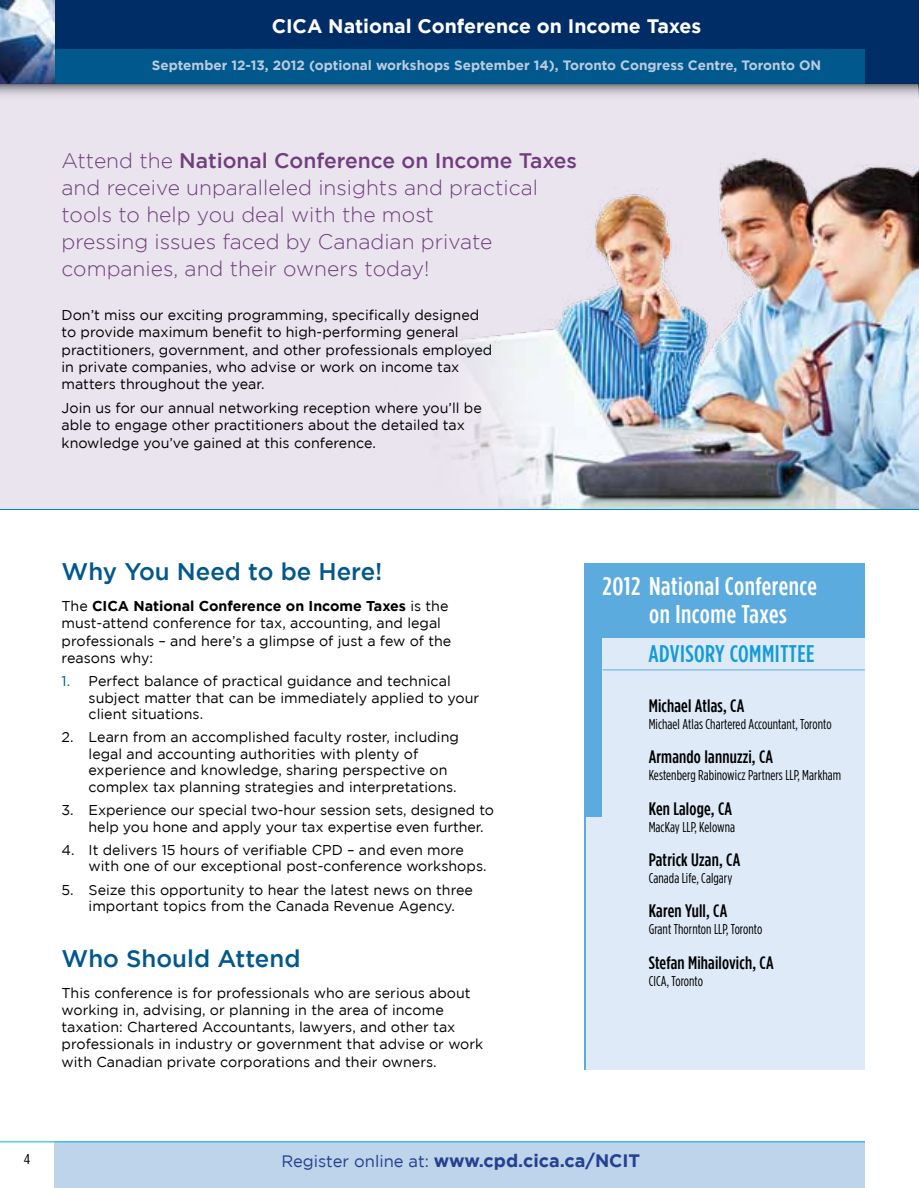
<style>
.page{position:relative;width:919px;height:1188px;background:#fff}
.page>*{position:absolute;margin:0;border:0;box-sizing:border-box;transform-origin:0 0}
.t1{font:500 25.5px/28.5px "Gotham Condensed";letter-spacing:.02em;color:#fff;scale:1.12 1}
.t2{font:500 24px "Gotham";color:#00588c}
.t3{font:500 24px "Gotham Condensed";letter-spacing:.02em;color:#139cd8;scale:1.06 1}
.t4{font:300 21px/27px "Gotham";color:#713e7d}
.t5{font:700 19.5px "Gotham";color:#fff}
.t6{font:500 18px "Gotham Condensed";letter-spacing:.01em;color:#000;scale:1.05 1}
.t7{font:700 18px "Gotham";color:#25408f}
.t8{font:14.25px/17.2px "Gotham";color:#000}
.t9{font:14.25px "Gotham Condensed";letter-spacing:.005em;color:#000}
.t10{font:14.25px "Gotham Condensed";letter-spacing:.005em;color:#000;scale:1.25 1}
.t11{font:700 13.5px "Gotham";color:#bacbe0}
.s1{font-weight:500}
.s2{font-weight:700}
.s3{color:#00588c}
.s4{font-weight:400;font-size:16.5px}
</style>
<div class="page">
<svg style="left:918px;top:84px;width:1px;height:17px"></svg>
<hr style="left:918px;top:0;width:1px;height:84px;background:#00588c">
<div style="left:0;top:0;width:918px;height:84px;background:#002d66"></div>
<div style="left:54px;top:50px;width:810px;height:34px;background:#00588c"></div>
<img style="left:0;top:0;width:54px;height:84px">
<div style="left:54px;top:1142px;width:810px;height:46px;background:#bed4ea"></div>
<hr style="left:0;top:1142px;width:864px;height:1px;background:#00aeef">
<div style="left:0;top:84px;width:918px;height:425px;background:#eae4ee"></div>
<div style="left:584px;top:563px;width:280px;height:507px;background:#5cabdf"></div>
<img style="left:459px;top:157px;width:459px;height:352px">
<hr style="left:0;top:509px;width:918px;height:1px;background:#0086ba">
<div style="left:602px;top:638px;width:262px;height:432px;background:#deeaf7"></div>
<div style="left:585px;top:817px;width:38px;height:253px;background:#deeaf7"></div>
<hr style="left:602px;top:670px;width:262px;height:1px;background:#5cabdf">
<h3 class="t5" style="left:271px;top:15px;width:431px">CICA National Conference on Income Taxes</h3>
<p class="t11" style="left:152px;top:57px;width:670px">September 12-13, 2012 (optional workshops September 14), Toronto Congress Centre, Toronto ON</p>
<h3 class="t4" style="left:62px;top:147px;width:516px">Attend the <span class="s1">National Conference on Income Taxes </span>and receive unparalleled insights and practical tools to help you deal with the most<br>pressing issues faced by Canadian private companies, and their owners today!</h3>
<p class="t8" style="left:62px;top:306px;width:432px">Don’t miss our exciting programming, specifically designed to provide maximum benefit to high-performing general practitioners, government, and other professionals employed in private companies, who advise or work on income tax matters throughout the year.</p>
<p class="t8" style="left:62px;top:399px;width:421px">Join us for our annual networking reception where you’ll be able to engage other practitioners about the detailed tax knowledge you’ve gained at this conference.</p>
<h2 class="t2" style="left:62px;top:558px;width:322px">Why You Need to be Here!</h2>
<p class="t8" style="left:62px;top:597px;width:391px">The <span class="s2">CICA National Conference on Income Taxes</span> is the must-attend conference for tax, accounting, and legal professionals – and here’s a glimpse of just a few of the reasons why:</p>
<p class="t8" style="left:89px;top:673px;width:392px;line-height:16.5px;text-indent:-27px"><span class="s3">1.</span> Perfect balance of practical guidance and technical subject matter that can be immediately applied to your client situations.</p>
<p class="t8" style="left:89px;top:729px;width:371px;line-height:16.5px;text-indent:-27px">2. Learn from an accomplished faculty roster, including legal and accounting authorities with plenty of experience and knowledge, sharing perspective on complex tax planning strategies and interpretations.</p>
<p class="t8" style="left:89px;top:802px;width:407px;line-height:16.5px;text-indent:-27px">3. Experience our special two-hour session sets, designed to help you hone and apply your tax expertise even further.</p>
<p class="t8" style="left:89px;top:841px;width:399px;line-height:16.5px;text-indent:-27px">4. It delivers 15 hours of verifiable CPD – and even more with one of our exceptional post-conference workshops.</p>
<p class="t8" style="left:89px;top:881px;width:386px;line-height:16.5px;text-indent:-27px">5. Seize this opportunity to hear the latest news on three important topics from the Canada Revenue Agency.</p>
<h2 class="t2" style="left:62px;top:945px;width:240px">Who Should Attend</h2>
<p class="t8" style="left:62px;top:984px;width:423px">This conference is for professionals who are serious about working in, advising, or planning in the area of income taxation: Chartered Accountants, lawyers, and other tax professionals in industry or government that advise or work with Canadian private corporations and their owners.</p>
<h1 class="t1" style="left:648px;top:571px;width:151px;text-indent:-46px">2012 National Conference on Income Taxes</h1>
<h2 class="t3" style="left:648px;top:640px;width:158px">ADVISORY COMMITTEE</h2>
<p class="t6" style="left:648px;top:696px;width:92px">Michael Atlas, CA</p>
<p class="t9" style="left:648px;top:716px;width:184px">Michael Atlas Chartered Accountant, Toronto</p>
<p class="t6" style="left:648px;top:747px;width:120px">Armando Iannuzzi, CA</p>
<p class="t9" style="left:648px;top:768px;width:194px">Kestenberg Rabinowicz Partners LLP, Markham</p>
<p class="t6" style="left:648px;top:798px;width:81px">Ken Laloge, CA</p>
<p class="t9" style="left:648px;top:819px;width:88px">MacKay LLP, Kelowna</p>
<p class="t6" style="left:648px;top:850px;width:89px">Patrick Uzan, CA</p>
<p class="t9" style="left:648px;top:870px;width:85px">Canada Life, Calgary</p>
<p class="t6" style="left:648px;top:901px;width:76px">Karen Yull, CA</p>
<p class="t9" style="left:648px;top:922px;width:115px">Grant Thornton LLP, Toronto</p>
<p class="t6" style="left:648px;top:952px;width:120px">Stefan Mihailovich, CA</p>
<p class="t9" style="left:648px;top:973px;width:56px">CICA, Toronto</p>
<p class="t10" style="left:24px;top:1151px;width:7px">4</p>
<p class="t7" style="left:281px;top:1150px;width:360px"><span class="s4">Register online at:</span> www.cpd.cica.ca/NCIT</p>
</div>
